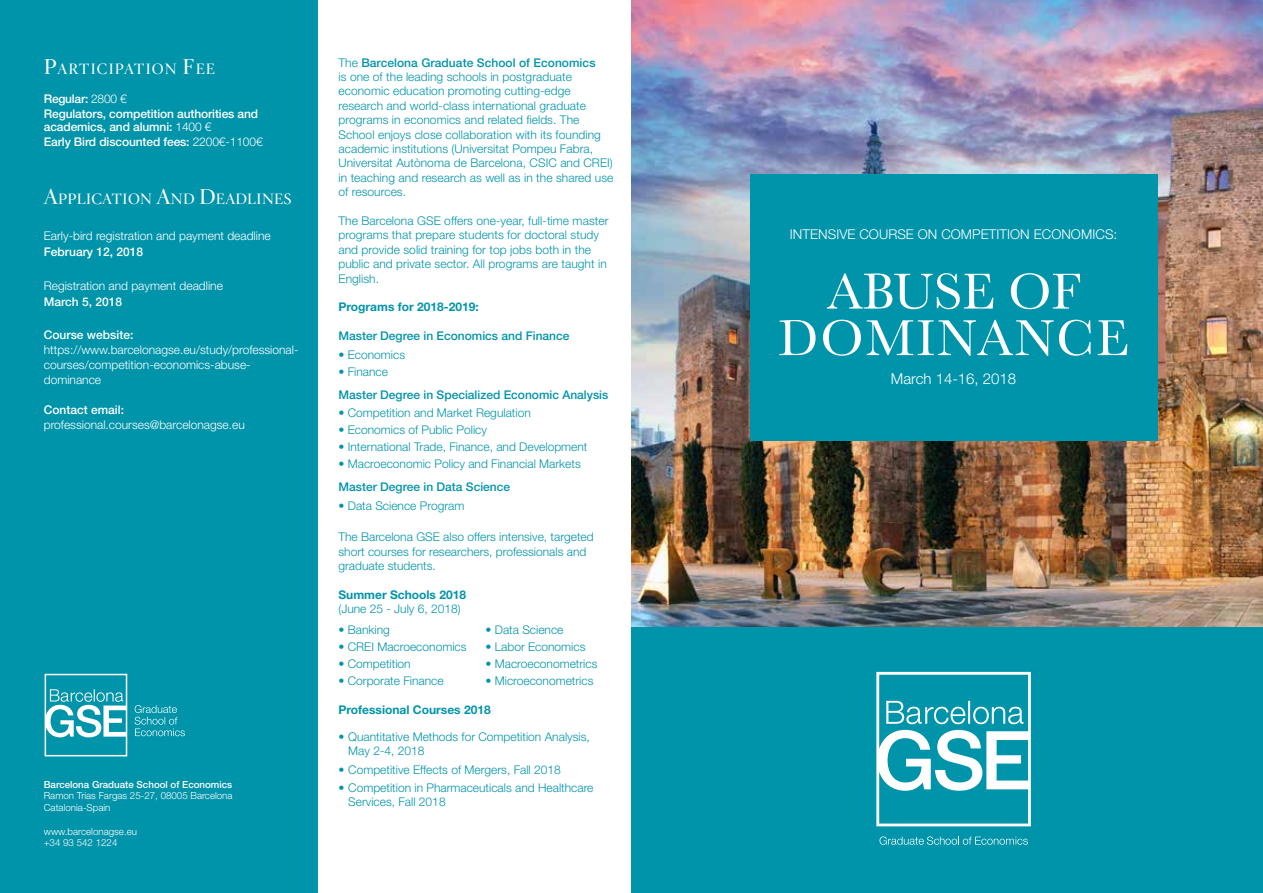
<style>
.page{position:relative;width:1263px;height:893px;background:#fff}
.page>*{position:absolute;margin:0;border:0;box-sizing:border-box;transform-origin:0 0}
.t1{font:52.5px/46.5px "Baskerville";letter-spacing:.04em;color:#fff;text-align:center}
.t2{font:300 15px "Helvetica Neue LT Std";color:#fff}
.t3{font:14.7px "Hoefler Titling HTF Sm Roman";letter-spacing:.01em;color:#fff}
.t4{font:14.7px "Hoefler Titling HTF Sm Roman";letter-spacing:.055em;color:#fff}
.t5{font:300 13.5px "Helvetica Neue LT Std";letter-spacing:.005em;color:#fff}
.t6{font:300 12px/14.4px "Helvetica Neue LT Std";color:#0094aa}
.t7{font:300 12px/15px "Helvetica Neue LT Std";color:#fff}
.t8{font:500 12px/15.1px "Helvetica Neue LT Std";letter-spacing:-.01em;color:#fff}
.t9{font:500 12px "Helvetica Neue LT Std";color:#0094aa}
.t10{font:700 12px "Helvetica Neue LT Std";color:#0094aa}
.t11{font:300 9.75px/11.7px "Helvetica Neue LT Std";color:#fff}
.t12{font:500 9.75px "Helvetica Neue LT Std";color:#fff}
.s1{font-size:21px}
.s2{font-weight:300}
.s3{font-weight:500}
</style>
<div class="page">
<img style="left:631px;top:0;width:632px;height:627px">
<div style="left:750px;top:174px;width:407px;height:267px;background:#0094aa"></div>
<div style="left:0;top:0;width:317px;height:893px;background:#0094aa"></div>
<svg style="left:45px;top:674px;width:82px;height:82px"></svg>
<svg style="left:135px;top:705px;width:50px;height:31px"></svg>
<div style="left:631px;top:627px;width:632px;height:266px;background:#0094aa"></div>
<svg style="left:879px;top:836px;width:149px;height:9px"></svg>
<svg style="left:876px;top:672px;width:155px;height:154px"></svg>
<p class="t4" style="left:44px;top:60px;width:173px"><span class="s1">P</span>ARTICIPATION <span class="s1">F</span>EE</p>
<p class="t8" style="left:44px;top:91px;width:216px">Regular: <span class="s2">2800 €<br></span>Regulators, competition authorities and</p>
<p class="t8" style="left:44px;top:119px;width:220px">academics, and alumni: <span class="s2">1400 €<br></span>Early Bird discounted fees: <span class="s2">2200€-1100€</span></p>
<p class="t3" style="left:44px;top:189px;width:249px"><span class="s1">A</span>PPLICATION <span class="s1">A</span>ND <span class="s1">D</span>EADLINES</p>
<p class="t7" style="left:44px;top:228px;width:228px">Early-bird registration and payment deadline</p>
<p class="t8" style="left:44px;top:244px;width:101px">February 12, 2018</p>
<p class="t7" style="left:44px;top:278px;width:181px">Registration and payment deadline</p>
<p class="t8" style="left:44px;top:295px;width:80px">March 5, 2018</p>
<p class="t8" style="left:44px;top:327px;width:91px">Course website:</p>
<p class="t7" style="left:44px;top:342px;width:256px">https://www.barcelonagse.eu/study/professional&shy;courses/competition-economics-abuse&shy;dominance</p>
<p class="t8" style="left:44px;top:402px;width:82px">Contact email:</p>
<p class="t7" style="left:44px;top:417px;width:202px">professional.courses@barcelonagse.eu</p>
<p class="t12" style="left:44px;top:778px;width:190px">Barcelona Graduate School of Economics</p>
<p class="t11" style="left:44px;top:790px;width:190px">Ramon Trias Fargas 25-27, 08005 Barcelona<br>Catalonia-Spain</p>
<p class="t11" style="left:44px;top:825px;width:95px">www.barcelonagse.eu +34 93 542 1224</p>
<p class="t6" style="left:338px;top:55px;width:276px">The <span class="s3">Barcelona Graduate School of Economics<br></span>is one of the leading schools in postgraduate economic education promoting cutting-edge research and world-class international graduate programs in economics and related fields. The School enjoys close collaboration with its founding academic institutions (Universitat Pompeu Fabra, Universitat Autònoma de Barcelona, CSIC and CREI) in teaching and research as well as in the shared use of resources.</p>
<p class="t6" style="left:338px;top:213px;width:271px">The Barcelona GSE offers one-year, full-time master programs that prepare students for doctoral study and provide solid training for top jobs both in the public and private sector. All programs are taught in English.</p>
<p class="t10" style="left:338px;top:300px;width:142px">Programs for 2018-2019:</p>
<p class="t9" style="left:338px;top:329px;width:232px">Master Degree in Economics and Finance</p>
<p class="t6" style="left:338px;top:347px;width:68px">• Economics</p>
<p class="t6" style="left:338px;top:364px;width:51px">• Finance</p>
<p class="t9" style="left:338px;top:387px;width:271px">Master Degree in Specialized Economic Analysis</p>
<p class="t6" style="left:338px;top:406px;width:194px">• Competition and Market Regulation</p>
<p class="t6" style="left:338px;top:423px;width:150px">• Economics of Public Policy</p>
<p class="t6" style="left:338px;top:440px;width:250px">• International Trade, Finance, and Development</p>
<p class="t6" style="left:338px;top:457px;width:244px">• Macroeconomic Policy and Financial Markets</p>
<p class="t9" style="left:338px;top:480px;width:173px">Master Degree in Data Science</p>
<p class="t6" style="left:338px;top:498px;width:127px">• Data Science Program</p>
<p class="t6" style="left:338px;top:529px;width:257px">The Barcelona GSE also offers intensive, targeted short courses for researchers, professionals and graduate students.</p>
<p class="t10" style="left:338px;top:587px;width:129px">Summer Schools 2018</p>
<p class="t6" style="left:338px;top:601px;width:124px">(June 25 - July 6, 2018)</p>
<p class="t6" style="left:485px;top:622px;width:80px">• Data Science</p>
<p class="t6" style="left:485px;top:639px;width:102px">• Labor Economics</p>
<p class="t6" style="left:485px;top:656px;width:114px">• Macroeconometrics</p>
<p class="t6" style="left:485px;top:673px;width:110px">• Microeconometrics</p>
<p class="t10" style="left:338px;top:702px;width:154px">Professional Courses 2018</p>
<p class="t6" style="left:348px;top:730px;width:243px;line-height:13.5px;text-indent:-10px">• Quantitative Methods for Competition Analysis,<br>May 2-4, 2018</p>
<p class="t6" style="left:338px;top:762px;width:224px">• Competitive Effects of Mergers, Fall 2018</p>
<p class="t6" style="left:348px;top:781px;width:247px;line-height:13.5px;text-indent:-10px">• Competition in Pharmaceuticals and Healthcare<br>Services, Fall 2018</p>
<p class="t6" style="left:338px;top:622px;width:53px">• Banking</p>
<p class="t6" style="left:338px;top:639px;width:130px">• CREI Macroeconomics</p>
<p class="t6" style="left:338px;top:656px;width:74px">• Competition</p>
<p class="t6" style="left:338px;top:673px;width:107px">• Corporate Finance</p>
<p class="t5" style="left:790px;top:226px;width:329px">INTENSIVE COURSE ON COMPETITION ECONOMICS:</p>
<h1 class="t1" style="left:778px;top:269px;width:352px">ABUSE OF<br>DOMINANCE</h1>
<p class="t2" style="left:891px;top:369px;width:127px">March 14-16, 2018</p>
</div>
